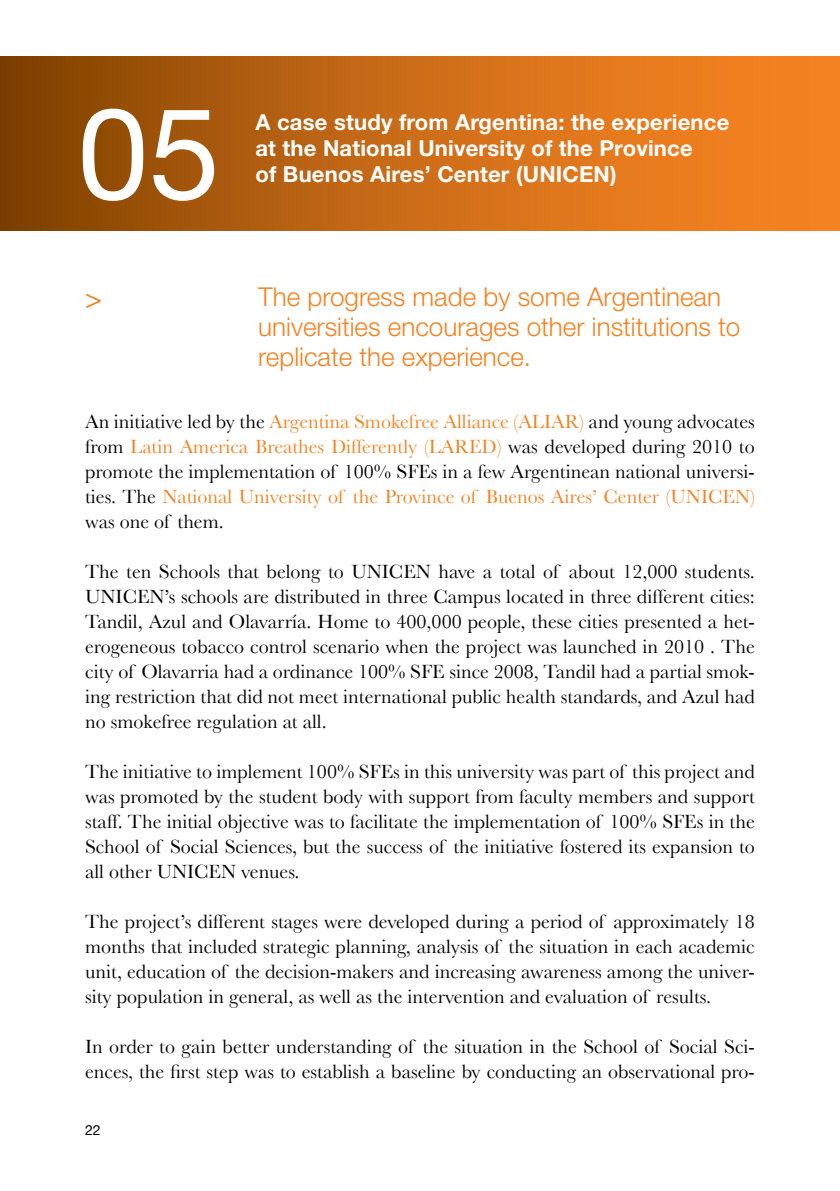
<style>
.page{position:relative;width:840px;height:1191px;background:#fff}
.page>*{position:absolute;margin:0;border:0;box-sizing:border-box;transform-origin:0 0}
.t1{font:128px "Helvetica Neue";color:#fff}
.t2{font:28px "Helvetica Neue LT Std";color:#f58220}
.t3{font:300 26px/30px "Helvetica Neue LT Std";color:#f58220}
.t4{font:700 22px/26px "Helvetica Neue";letter-spacing:.01em;color:#fff}
.t5{font:20px/25px "Baskerville";color:#000;text-align:justify}
.t6{font:14px "Helvetica Neue LT Std";color:#000}
.s1{color:#f58220}
</style>
<div class="page">
<div style="left:0;top:57px;width:839px;height:174px;background:linear-gradient(to right,#864603,#ff8b26)"></div>
<h1 class="t1" style="left:77px;top:78px;width:144px">05</h1>
<p class="t4" style="left:255px;top:109px;width:475px">A case study from Argentina: the experience at the National University of the Province<br>of Buenos Aires’ Center (UNICEN)</p>
<h2 class="t2" style="left:85px;top:281px;width:18px">&gt;</h2>
<h3 class="t3" style="left:258px;top:282px;width:483px">The progress made by some Argentinean universities encourages other institutions to replicate the experience.</h3>
<p class="t5" style="left:85px;top:409px;width:670px">An initiative led by the <span class="s1">Argentina Smokefree Alliance (ALIAR)</span> and young advocates from <span class="s1">Latin America Breathes Differently (LARED)</span> was developed during 2010 to promote the implementation of 100% SFEs in a few Argentinean national universi&shy;ties. The <span class="s1">National University of the Province of Buenos Aires’ Center (UNICEN) </span>was one of them.</p>
<p class="t5" style="left:85px;top:559px;width:671px">The ten Schools that belong to UNICEN have a total of about 12,000 students.<br>UNICEN’s schools are distributed in three Campus located in three different cities:<br>Tandil, Azul and Olavarría. Home to 400,000 people, these cities presented a het&shy;erogeneous tobacco control scenario when the project was launched in 2010 . The city of Olavarria had a ordinance 100% SFE since 2008, Tandil had a partial smok&shy;ing restriction that did not meet international public health standards, and Azul had no smokefree regulation at all.</p>
<p class="t5" style="left:85px;top:759px;width:670px">The initiative to implement 100% SFEs in this university was part of this project and was promoted by the student body with support from faculty members and support staff. The initial objective was to facilitate the implementation of 100% SFEs in the School of Social Sciences, but the success of the initiative fostered its expansion to all other UNICEN venues.</p>
<p class="t5" style="left:85px;top:909px;width:670px">The project’s different stages were developed during a period of approximately 18 months that included strategic planning, analysis of the situation in each academic unit, education of the decision-makers and increasing awareness among the univer&shy;sity population in general, as well as the intervention and evaluation of results.</p>
<p class="t5" style="left:85px;top:1034px;width:670px">In order to gain better understanding of the situation in the School of Social Sci&shy;ences, the first step was to establish a baseline by conducting an observational pro-</p>
<p class="t6" style="left:85px;top:1121px;width:17px">22</p>
</div>
